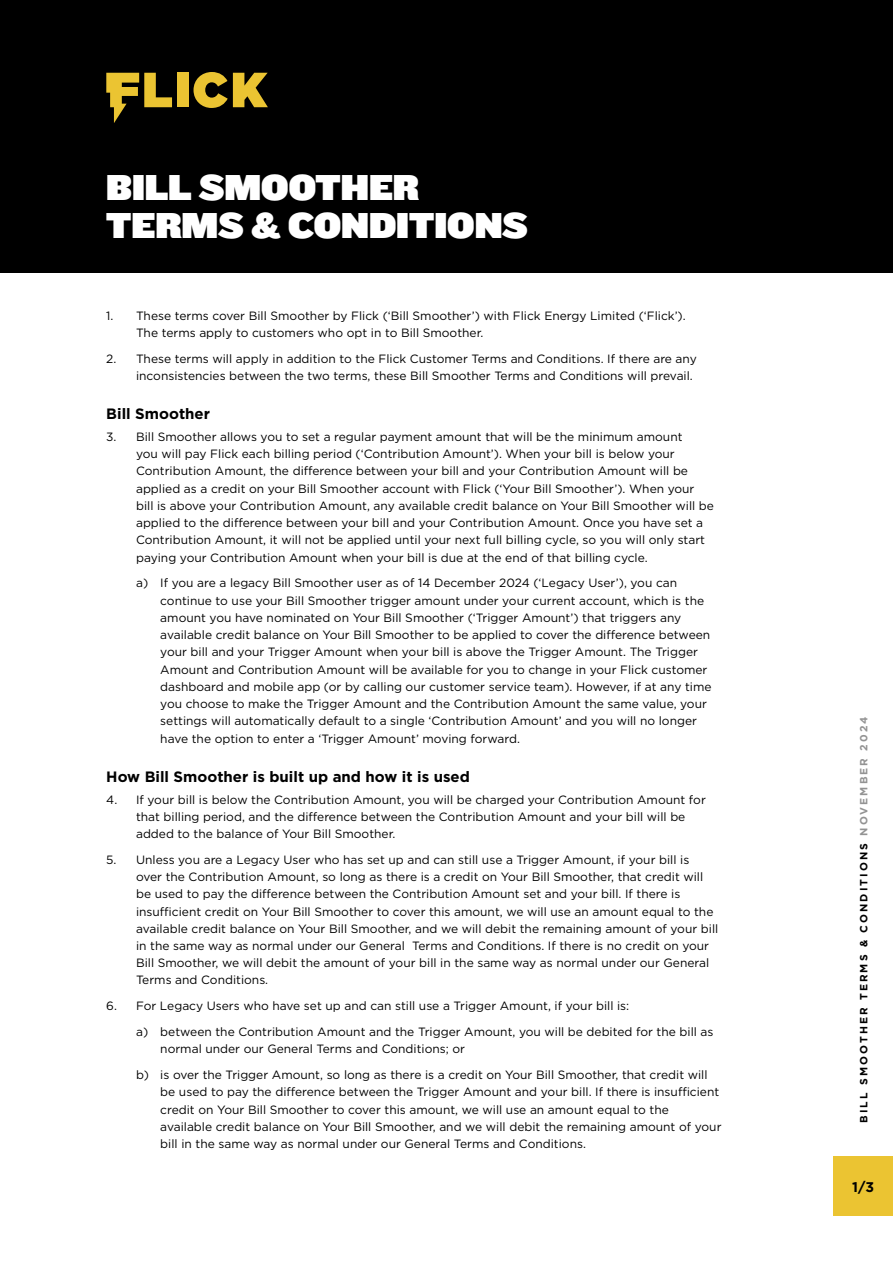
<style>
.page{position:relative;width:893px;height:1263px;background:#fff}
.page>*{position:absolute;margin:0;border:0;box-sizing:border-box;transform-origin:0 0}
.t1{font:37.5px/37.5px "Knockout 92 Ultmt Cruiserwt";color:#fff}
.t2{font:700 15px "Gotham";color:#000}
.t3{font:700 13.95px "Gotham";color:#000}
.t4{font:12px/17.2px "Gotham";color:#000}
.t5{font:700 10.5px "Gotham";letter-spacing:.2em;color:#000}
.s1{color:#939393}
</style>
<div class="page">
<div style="left:0;top:0;width:893px;height:272px;background:#000"></div>
<div style="left:177px;top:73px;width:12px;height:34px;background:#ebc432"></div>
<svg style="left:106px;top:73px;width:66px;height:50px"></svg>
<svg style="left:194px;top:72px;width:74px;height:36px"></svg>
<div style="left:833px;top:1156px;width:60px;height:60px;background:#ebc432"></div>
<h1 class="t1" style="left:106px;top:167px;width:423px">BILL SMOOTHER<br>TERMS &amp; CONDITIONS</h1>
<p class="t4" style="left:136px;top:307px;width:551px;text-indent:-30px">1. These terms cover Bill Smoother by Flick (‘Bill Smoother’) with Flick Energy Limited (‘Flick’).<br>The terms apply to customers who opt in to Bill Smoother.</p>
<p class="t4" style="left:136px;top:350px;width:562px;text-indent:-30px">2. These terms will apply in addition to the Flick Customer Terms and Conditions. If there are any inconsistencies between the two terms, these Bill Smoother Terms and Conditions will prevail.</p>
<p class="t2" style="left:106px;top:404px;width:105px">Bill Smoother</p>
<p class="t4" style="left:136px;top:428px;width:579px;text-indent:-30px">3. Bill Smoother allows you to set a regular payment amount that will be the minimum amount<br>you will pay Flick each billing period (‘Contribution Amount’). When your bill is below your Contribution Amount, the difference between your bill and your Contribution Amount will be applied as a credit on your Bill Smoother account with Flick (‘Your Bill Smoother’). When your bill is above your Contribution Amount, any available credit balance on Your Bill Smoother will be applied to the difference between your bill and your Contribution Amount. Once you have set a Contribution Amount, it will not be applied until your next full billing cycle, so you will only start paying your Contribution Amount when your bill is due at the end of that billing cycle.</p>
<p class="t4" style="left:160px;top:574px;width:553px;text-indent:-24px">a) If you are a legacy Bill Smoother user as of 14 December 2024 (‘Legacy User’), you can continue to use your Bill Smoother trigger amount under your current account, which is the amount you have nominated on Your Bill Smoother (‘Trigger Amount’) that triggers any available credit balance on Your Bill Smoother to be applied to cover the difference between your bill and your Trigger Amount when your bill is above the Trigger Amount. The Trigger Amount and Contribution Amount will be available for you to change in your Flick customer dashboard and mobile app (or by calling our customer service team). However, if at any time you choose to make the Trigger Amount and the Contribution Amount the same value, your settings will automatically default to a single ‘Contribution Amount’ and you will no longer have the option to enter a ‘Trigger Amount’ moving forward.</p>
<p class="t2" style="left:106px;top:767px;width:365px">How Bill Smoother is built up and how it is used</p>
<p class="t4" style="left:136px;top:790px;width:571px;text-indent:-30px">4. If your bill is below the Contribution Amount, you will be charged your Contribution Amount for that billing period, and the difference between the Contribution Amount and your bill will be added to the balance of Your Bill Smoother.</p>
<p class="t4" style="left:136px;top:851px;width:584px;text-indent:-30px">5. Unless you are a Legacy User who has set up and can still use a Trigger Amount, if your bill is over the Contribution Amount, so long as there is a credit on Your Bill Smoother, that credit will be used to pay the difference between the Contribution Amount set and your bill. If there is insufficient credit on Your Bill Smoother to cover this amount, we will use an amount equal to the available credit balance on Your Bill Smoother, and we will debit the remaining amount of your bill in the same way as normal under our General Terms and Conditions. If there is no credit on your Bill Smoother, we will debit the amount of your bill in the same way as normal under our General Terms and Conditions.</p>
<p class="t4" style="left:136px;top:993px;width:579px;line-height:25.8px;text-indent:-30px">6. For Legacy Users who have set up and can still use a Trigger Amount, if your bill is:<br>a) between the Contribution Amount and the Trigger Amount, you will be debited for the bill as</p>
<p class="t4" style="left:136px;top:1036px;width:573px;line-height:25.8px;text-indent:24px">normal under our General Terms and Conditions; or<br>b) is over the Trigger Amount, so long as there is a credit on Your Bill Smoother, that credit will</p>
<p class="t4" style="left:160px;top:1083px;width:563px">be used to pay the difference between the Trigger Amount and your bill. If there is insufficient credit on Your Bill Smoother to cover this amount, we will use an amount equal to the available credit balance on Your Bill Smoother, and we will debit the remaining amount of your bill in the same way as normal under our General Terms and Conditions.</p>
<p class="t5" style="left:857px;top:1123px;width:408px;rotate:-90deg">BILL SMOOTHER TERMS &amp; CONDITIONS <span class="s1">NOVEMBER 2024</span></p>
<p class="t3" style="left:852px;top:1177px;width:23px">1/3</p>
</div>
